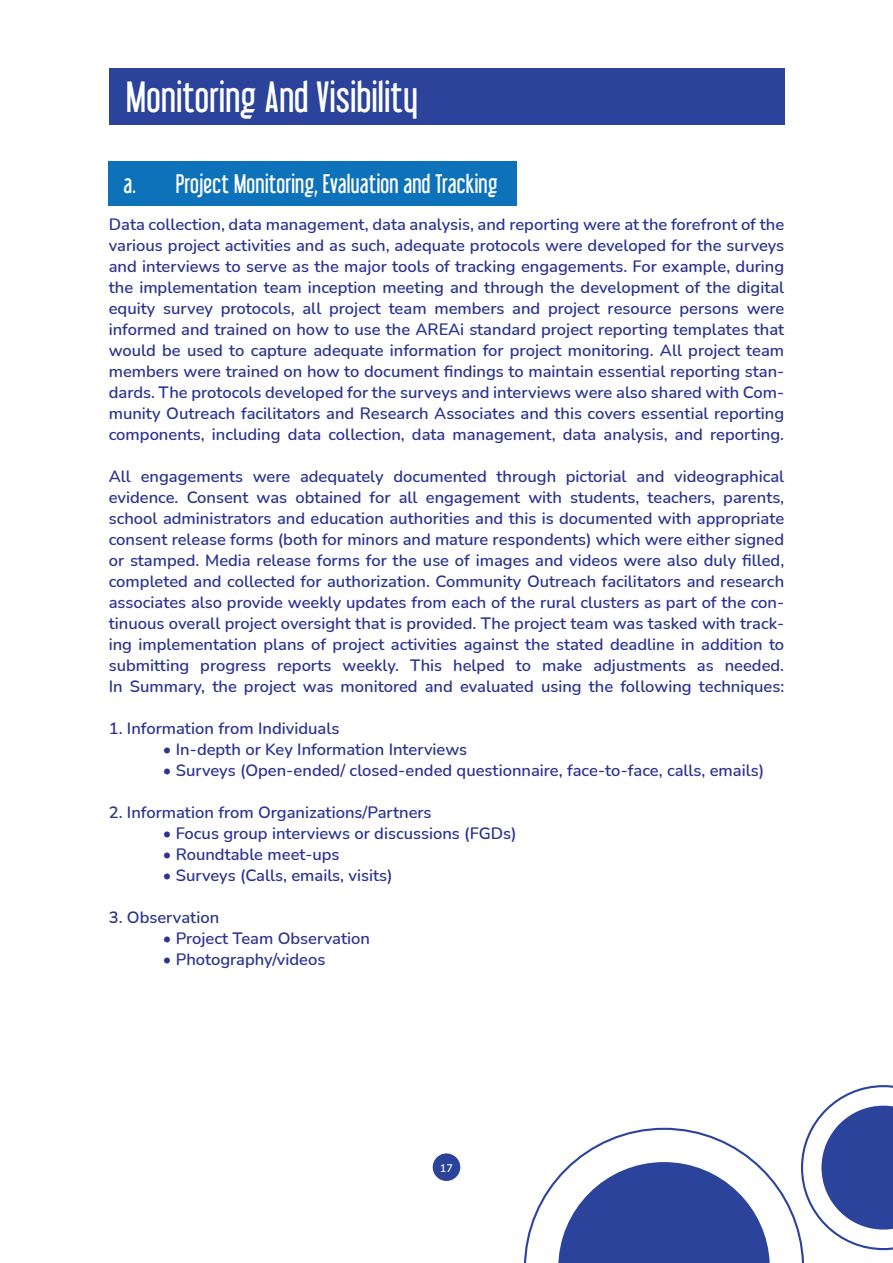
<style>
.page{position:relative;width:893px;height:1263px;background:#fff}
.page>*{position:absolute;margin:0;border:0;box-sizing:border-box;transform-origin:0 0}
.t1{font:39px "Libel Suit";letter-spacing:.01em;color:#fff}
.t2{font:24px "Libel Suit";letter-spacing:.01em;color:#fff}
.t3{font:600 16.5px/21px "Nunito";color:#2d348e;text-align:justify}
.t4{font:600 10.95px "Nunito";color:#fff}
</style>
<div class="page">
<svg style="left:811px;top:1085px;width:81px;height:43px"></svg>
<svg style="left:524px;top:1128px;width:368px;height:135px"></svg>
<div style="left:433px;top:1153px;width:27px;height:28px;background:#2b439b;border-radius:50%"></div>
<div style="left:109px;top:69px;width:675px;height:56px;background:#2b439b"></div>
<div style="left:109px;top:161px;width:408px;height:45px;background:#0d72b9"></div>
<h1 class="t1" style="left:126px;top:73px;width:293px">Monitoring And Visibility</h1>
<h2 class="t2" style="left:123px;top:169px;width:376px">a. Project Monitoring, Evaluation and Tracking</h2>
<p class="t3" style="left:109px;top:213px;width:677px">Data collection, data management, data analysis, and reporting were at the forefront of the various project activities and as such, adequate protocols were developed for the surveys and interviews to serve as the major tools of tracking engagements. For example, during the implementation team inception meeting and through the development of the digital equity survey protocols, all project team members and project resource persons were informed and trained on how to use the AREAi standard project reporting templates that would be used to capture adequate information for project monitoring. All project team members were trained on how to document findings to maintain essential reporting stan&shy;dards. The protocols developed for the surveys and interviews were also shared with Com&shy;munity Outreach facilitators and Research Associates and this covers essential reporting components, including data collection, data management, data analysis, and reporting.</p>
<p class="t3" style="left:109px;top:465px;width:677px">All engagements were adequately documented through pictorial and videographical evidence. Consent was obtained for all engagement with students, teachers, parents, school administrators and education authorities and this is documented with appropriate consent release forms (both for minors and mature respondents) which were either signed or stamped. Media release forms for the use of images and videos were also duly filled, completed and collected for authorization. Community Outreach facilitators and research associates also provide weekly updates from each of the rural clusters as part of the con&shy;tinuous overall project oversight that is provided. The project team was tasked with track&shy;ing implementation plans of project activities against the stated deadline in addition to submitting progress reports weekly. This helped to make adjustments as needed.<br>In Summary, the project was monitored and evaluated using the following techniques:</p>
<p class="t3" style="left:109px;top:717px;width:232px">1. Information from Individuals</p>
<p class="t3" style="left:163px;top:738px;width:306px">• In-depth or Key Information Interviews</p>
<p class="t3" style="left:163px;top:759px;width:603px">• Surveys (Open-ended/ closed-ended questionnaire, face-to-face, calls, emails)</p>
<p class="t3" style="left:109px;top:801px;width:324px">2. Information from Organizations/Partners</p>
<p class="t3" style="left:163px;top:822px;width:355px">• Focus group interviews or discussions (FGDs)</p>
<p class="t3" style="left:163px;top:843px;width:178px">• Roundtable meet-ups</p>
<p class="t3" style="left:163px;top:864px;width:231px">• Surveys (Calls, emails, visits)</p>
<p class="t3" style="left:109px;top:906px;width:112px">3. Observation</p>
<p class="t3" style="left:163px;top:927px;width:209px">• Project Team Observation</p>
<p class="t3" style="left:163px;top:948px;width:164px">• Photography/videos</p>
<p class="t4" style="left:440px;top:1160px;width:15px">17</p>
</div>
